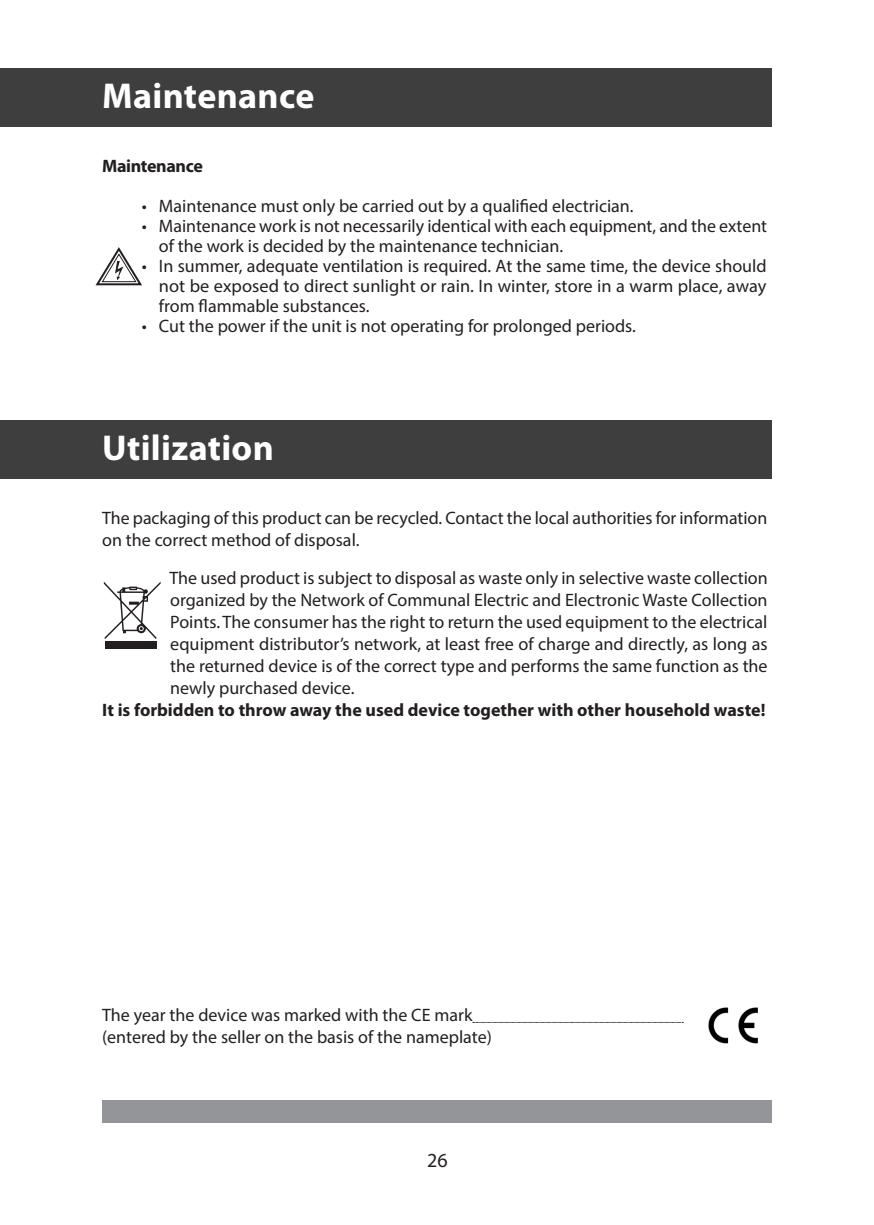
<style>
.page{position:relative;width:874px;height:1225px;background:#fff}
.page>*{position:absolute;margin:0;border:0;box-sizing:border-box;transform-origin:0 0}
.Srodtyt_2_Lewy{font:700 36px "Myriad Pro";letter-spacing:.01em;color:#fff}
.t1{font:20px "Myriad Pro";color:#231f20}
.Tekst_wciecie{font:18px/22px "Myriad Pro";color:#231f20;text-align:justify}
.Tekst{font:18px/22px "Myriad Pro";color:#231f20}
.Tekst_EN{font:700 18px "Myriad Pro";color:#231f20}
.Tekst_EN-2{font:700 18px "Myriad Pro";letter-spacing:-.02em;color:#231f20}
</style>
<div class="page">
<div style="left:102px;top:1100px;width:669px;height:23px;background:#939598"></div>
<img style="left:708px;top:1007px;width:50px;height:37px">
<svg style="left:472px;top:1022px;width:211px;height:1px"></svg>
<div style="left:0;top:68px;width:771px;height:59px;background:#3e3e3f"></div>
<div style="left:0;top:420px;width:771px;height:58px;background:#3e3e3f"></div>
<svg style="left:104px;top:582px;width:56px;height:57px"></svg>
<div style="left:105px;top:641px;width:51px;height:8px;background:#231f20"></div>
<svg style="left:95px;top:247px;width:47px;height:39px"></svg>
<p class="Srodtyt_2_Lewy" style="left:102px;top:73px;width:214px">Maintenance</p>
<p class="Tekst_EN-2" style="left:102px;top:154px;width:102px">Maintenance</p>
<p class="Tekst_wciecie" style="left:142px;top:195px;width:493px">• Maintenance must only be carried out by a qualified electrician.</p>
<p class="Tekst_wciecie" style="left:159px;top:216px;width:609px;line-height:20px;text-indent:-17px">• Maintenance work is not necessarily identical with each equipment, and the extent of the work is decided by the maintenance technician.</p>
<p class="Tekst_wciecie" style="left:159px;top:256px;width:609px;line-height:20px;text-indent:-17px">• In summer, adequate ventilation is required. At the same time, the device should not be exposed to direct sunlight or rain. In winter, store in a warm place, away from flammable substances.</p>
<p class="Tekst_wciecie" style="left:142px;top:315px;width:495px">• Cut the power if the unit is not operating for prolonged periods.</p>
<p class="Srodtyt_2_Lewy" style="left:102px;top:424px;width:173px">Utilization</p>
<p class="Tekst" style="left:102px;top:506px;width:666px">The packaging of this product can be recycled. Contact the local authorities for information on the correct method of disposal.</p>
<p class="Tekst_wciecie" style="left:169px;top:566px;width:599px">The used product is subject to disposal as waste only in selective waste collection organized by the Network of Communal Electric and Electronic Waste Collection Points. The consumer has the right to return the used equipment to the electrical equipment distributor’s network, at least free of charge and directly, as long as the returned device is of the correct type and performs the same function as the newly purchased device.</p>
<p class="Tekst_EN" style="left:102px;top:698px;width:664px">It is forbidden to throw away the used device together with other household waste!</p>
<p class="Tekst_wciecie" style="left:102px;top:1003px;width:372px">The year the device was marked with the CE mark</p>
<p class="Tekst_wciecie" style="left:102px;top:1025px;width:391px">(entered by the seller on the basis of the nameplate)</p>
<p class="t1" style="left:427px;top:1147px;width:22px">26</p>
</div>
